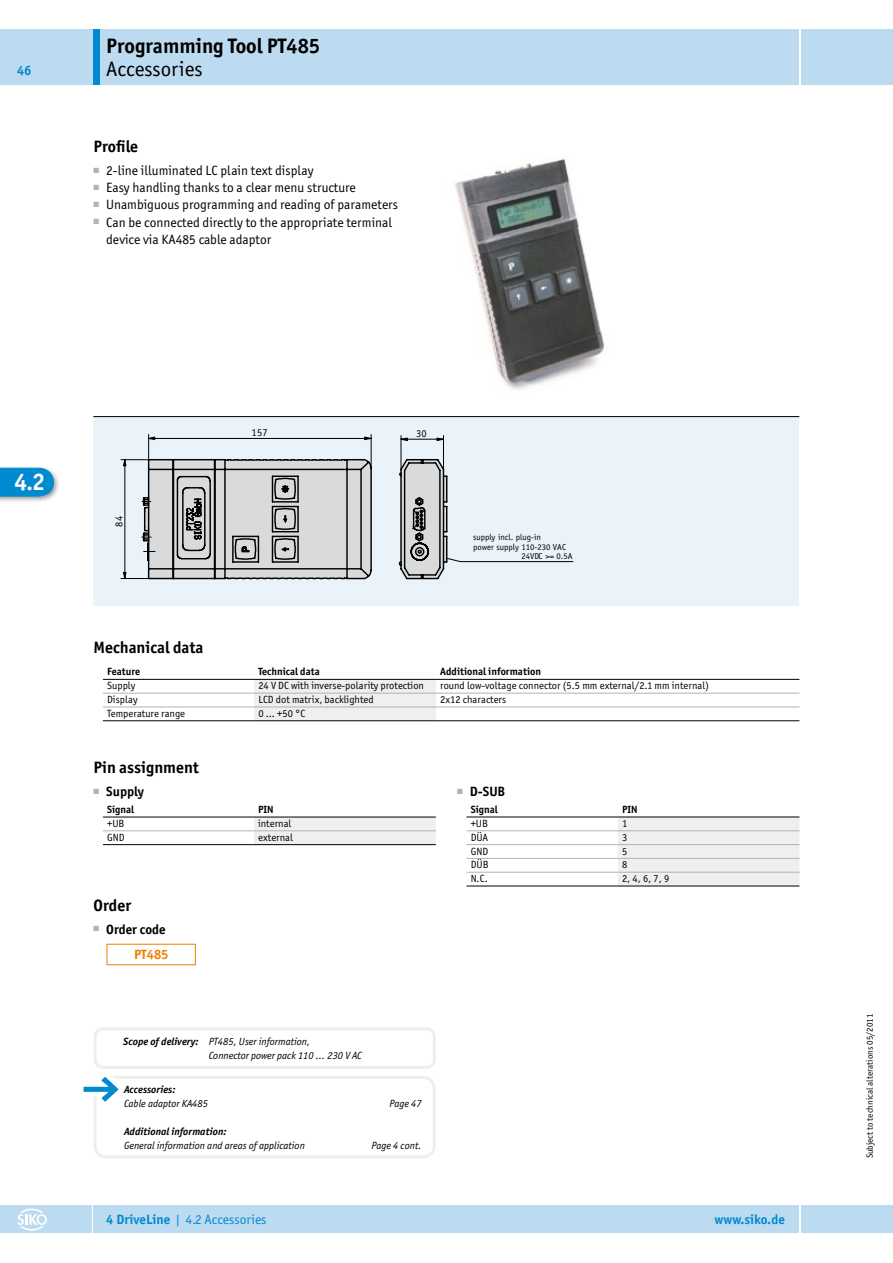
<style>
.page{position:relative;width:893px;height:1263px;background:#fff}
.page>*{position:absolute;margin:0;border:0;box-sizing:border-box;transform-origin:0 0}
.t1{font:700 24px "Officina Sans ITC Pro";color:#fff}
.t2{font:700 21px "Officina Sans ITC Pro";color:#000}
.t3{font:21px "Officina Sans ITC Pro";color:#000}
.t4{font:700 16.5px "Officina Sans ITC Pro";color:#000}
.t5{font:13.5px/17.2px "Officina Sans ITC Pro";color:#000}
.t6{font:13.5px "Officina Sans ITC Pro";color:#008bd0}
.t7{font:700 13.5px "Officina Sans ITC Pro";color:#000}
.t8{font:700 13.5px "Officina Sans ITC Pro";color:#008bd0}
.t9{font:700 13.5px "Officina Sans ITC Pro";color:#ee7f00}
.t10{font:10.5px "Officina Sans ITC Pro";color:#000}
.t11{font:italic 10.5px/13.8px "Officina Sans ITC Pro";color:#000}
.t12{font:700 10.5px "Officina Sans ITC Pro";color:#000}
.t13{font:italic 700 10.5px "Officina Sans ITC Pro";color:#000}
.t14{font:10.5px "Officina Sans";letter-spacing:.015em;color:#000}
.t15{font:9px "Officina Sans ITC Pro";color:#000}
.t16{font:8.7px/10.4px "Officina Sans";color:#000}
.s1{font-weight:500}
.s2{font-weight:700}
</style>
<div class="page">
<img style="left:454px;top:158px;width:151px;height:231px">
<div style="left:94px;top:1205px;width:705px;height:28px;background:#bcdaf0"></div>
<div style="left:0;top:1205px;width:91px;height:28px;background:#bcdaf0"></div>
<div style="left:801px;top:1205px;width:92px;height:28px;background:#bcdaf0"></div>
<div style="left:94px;top:30px;width:705px;height:55px;background:#bcdaf0"></div>
<div style="left:0;top:30px;width:94px;height:55px;background:#bcdaf0"></div>
<div style="left:801px;top:30px;width:92px;height:55px;background:#bcdaf0"></div>
<div style="left:94px;top:1027px;width:342px;height:42px;border:3px solid #eeefef;border-radius:8px"></div>
<div style="left:94px;top:1076px;width:342px;height:82px;border:3px solid #eeefef;border-radius:11px"></div>
<svg style="left:83px;top:1076px;width:40px;height:30px"></svg>
<div style="left:0;top:465px;width:60px;height:38px;background:#000;opacity:.4"></div>
<svg style="left:0;top:468px;width:54px;height:28px;background:#0b8ed0"></svg>
<div style="left:94px;top:30px;width:6px;height:55px;background:#008bd0"></div>
<div style="left:93px;top:416px;width:706px;height:190px;background:#eaf3fa"></div>
<svg style="left:121px;top:434px;width:452px;height:146px"></svg>
<svg style="left:17px;top:1208px;width:30px;height:22px"></svg>
<hr style="left:93px;top:416px;width:706px;height:1px;background:#000">
<div style="left:254px;top:680px;width:182px;height:40px;background:#eeefef"></div>
<hr style="left:103px;top:693px;width:151px;height:1px;background:#b1b3b4">
<hr style="left:254px;top:693px;width:182px;height:1px;background:#b1b3b4">
<hr style="left:436px;top:693px;width:363px;height:1px;background:#b1b3b4">
<hr style="left:103px;top:720px;width:151px;height:1px;background:#000">
<hr style="left:254px;top:720px;width:182px;height:1px;background:#000">
<hr style="left:436px;top:720px;width:363px;height:1px;background:#000">
<hr style="left:103px;top:679px;width:151px;height:1px;background:#000">
<hr style="left:254px;top:679px;width:182px;height:1px;background:#000">
<hr style="left:436px;top:679px;width:363px;height:1px;background:#000">
<hr style="left:103px;top:707px;width:151px;height:1px;background:#b1b3b4">
<hr style="left:254px;top:707px;width:182px;height:1px;background:#b1b3b4">
<hr style="left:436px;top:707px;width:363px;height:1px;background:#b1b3b4">
<div style="left:618px;top:818px;width:181px;height:68px;background:#eeefef"></div>
<hr style="left:466px;top:830px;width:152px;height:1px;background:#b1b3b4">
<hr style="left:618px;top:830px;width:181px;height:1px;background:#b1b3b4">
<hr style="left:466px;top:844px;width:152px;height:1px;background:#b1b3b4">
<hr style="left:618px;top:844px;width:181px;height:1px;background:#b1b3b4">
<hr style="left:466px;top:858px;width:152px;height:1px;background:#b1b3b4">
<hr style="left:618px;top:858px;width:181px;height:1px;background:#b1b3b4">
<hr style="left:466px;top:886px;width:152px;height:1px;background:#000">
<hr style="left:618px;top:886px;width:181px;height:1px;background:#000">
<hr style="left:466px;top:817px;width:152px;height:1px;background:#000">
<hr style="left:618px;top:817px;width:181px;height:1px;background:#000">
<hr style="left:466px;top:872px;width:152px;height:1px;background:#b1b3b4">
<hr style="left:618px;top:872px;width:181px;height:1px;background:#b1b3b4">
<div style="left:254px;top:818px;width:182px;height:26px;background:#eeefef"></div>
<hr style="left:103px;top:844px;width:151px;height:1px;background:#000">
<hr style="left:254px;top:844px;width:182px;height:1px;background:#000">
<hr style="left:103px;top:817px;width:151px;height:1px;background:#000">
<hr style="left:254px;top:817px;width:182px;height:1px;background:#000">
<hr style="left:103px;top:830px;width:151px;height:1px;background:#b1b3b4">
<hr style="left:254px;top:830px;width:182px;height:1px;background:#b1b3b4">
<p class="t8" style="left:17px;top:62px;width:16px">46</p>
<h2 class="t2" style="left:106px;top:33px;width:215px">Programming Tool PT485</h2>
<h2 class="t3" style="left:106px;top:57px;width:98px">Accessories</h2>
<h3 class="t4" style="left:93px;top:136px;width:46px">Profile</h3>
<p class="t5" style="left:93px;top:162px;width:222px"><sup>■</sup> 2-line illuminated LC plain text display</p>
<p class="t5" style="left:93px;top:179px;width:264px"><sup>■</sup> Easy handling thanks to a clear menu structure</p>
<p class="t5" style="left:93px;top:196px;width:306px"><sup>■</sup> Unambiguous programming and reading of parameters</p>
<p class="t5" style="left:106px;top:213px;width:287px;text-indent:-13px"><sup>■</sup> Can be connected directly to the appropriate terminal device via KA485 cable adaptor</p>
<h1 class="t1" style="left:14px;top:467px;width:32px">4<span class="s1">.</span>2</h1>
<p class="t14" style="left:113px;top:527px;width:12px;rotate:-90deg">84</p>
<h3 class="t4" style="left:94px;top:637px;width:112px">Mechanical data</h3>
<p class="t14" style="left:252px;top:426px;width:18px">157</p>
<p class="t14" style="left:416px;top:427px;width:12px">30</p>
<p class="t16" style="left:473px;top:532px;width:94px">supply incl. plug-in<br>power supply 110-230 VAC</p>
<p class="t16" style="left:521px;top:551px;width:53px">24VDC &gt;= 0.5A</p>
<p class="t12" style="left:107px;top:665px;width:35px">Feature</p>
<p class="t12" style="left:258px;top:665px;width:63px">Technical data</p>
<p class="t12" style="left:440px;top:665px;width:102px">Additional information</p>
<p class="t10" style="left:107px;top:680px;width:30px">Supply</p>
<p class="t10" style="left:258px;top:680px;width:167px">24 V DC with inverse-polarity protection</p>
<p class="t10" style="left:440px;top:680px;width:270px">round low-voltage connector (5.5 mm external/2.1 mm internal)</p>
<p class="t10" style="left:107px;top:693px;width:32px">Display</p>
<p class="t10" style="left:258px;top:693px;width:117px">LCD dot matrix, backlighted</p>
<p class="t10" style="left:440px;top:693px;width:68px">2x12 characters</p>
<p class="t10" style="left:107px;top:707px;width:79px">Temperature range</p>
<p class="t10" style="left:258px;top:707px;width:48px">0 ... +50 °C</p>
<h3 class="t4" style="left:94px;top:757px;width:107px">Pin assignment</h3>
<p class="t7" style="left:94px;top:783px;width:52px"><sup>■</sup> Supply</p>
<p class="t7" style="left:457px;top:783px;width:50px"><sup>■</sup> D-SUB</p>
<p class="t12" style="left:107px;top:803px;width:29px">Signal</p>
<p class="t12" style="left:258px;top:803px;width:17px">PIN</p>
<p class="t10" style="left:107px;top:817px;width:19px">+UB</p>
<p class="t10" style="left:258px;top:817px;width:35px">internal</p>
<p class="t10" style="left:107px;top:831px;width:19px">GND</p>
<p class="t10" style="left:258px;top:831px;width:36px">external</p>
<h3 class="t4" style="left:94px;top:895px;width:39px">Order</h3>
<p class="t7" style="left:94px;top:920px;width:74px"><sup>■</sup> Order code</p>
<p class="t9" style="left:134px;top:946px;width:36px">PT485</p>
<p class="t11" style="left:209px;top:1034px;width:154px;text-indent:-86px"><span class="s2">Scope of delivery:</span> PT485, User information,<br>Connector power pack 110 … 230 V AC</p>
<p class="t13" style="left:124px;top:1083px;width:53px">Accessories:</p>
<p class="t11" style="left:124px;top:1097px;width:85px">Cable adaptor KA485</p>
<p class="t11" style="left:390px;top:1097px;width:34px">Page 47</p>
<p class="t13" style="left:124px;top:1125px;width:104px">Additional information:</p>
<p class="t11" style="left:124px;top:1138px;width:182px">General information and areas of application</p>
<p class="t11" style="left:372px;top:1138px;width:52px">Page 4 cont.</p>
<p class="t12" style="left:471px;top:803px;width:29px">Signal</p>
<p class="t12" style="left:622px;top:803px;width:17px">PIN</p>
<p class="t10" style="left:471px;top:817px;width:19px">+UB</p>
<p class="t10" style="left:622px;top:817px;width:7px">1</p>
<p class="t10" style="left:471px;top:831px;width:19px">DÜA</p>
<p class="t10" style="left:622px;top:831px;width:7px">3</p>
<p class="t10" style="left:471px;top:845px;width:19px">GND</p>
<p class="t10" style="left:622px;top:845px;width:7px">5</p>
<p class="t10" style="left:471px;top:859px;width:19px">DÜB</p>
<p class="t10" style="left:622px;top:859px;width:7px">8</p>
<p class="t10" style="left:471px;top:872px;width:19px">N.C.</p>
<p class="t10" style="left:622px;top:872px;width:49px">2, 4, 6, 7, 9</p>
<p class="t6" style="left:106px;top:1211px;width:162px"><span class="s2">4 DriveLine</span> | 4.2 Accessories</p>
<p class="t8" style="left:714px;top:1211px;width:72px">www.siko.de</p>
<p class="t15" style="left:864px;top:1158px;width:146px;rotate:-90deg">Subject to technical alterations 05/2011</p>
</div>
